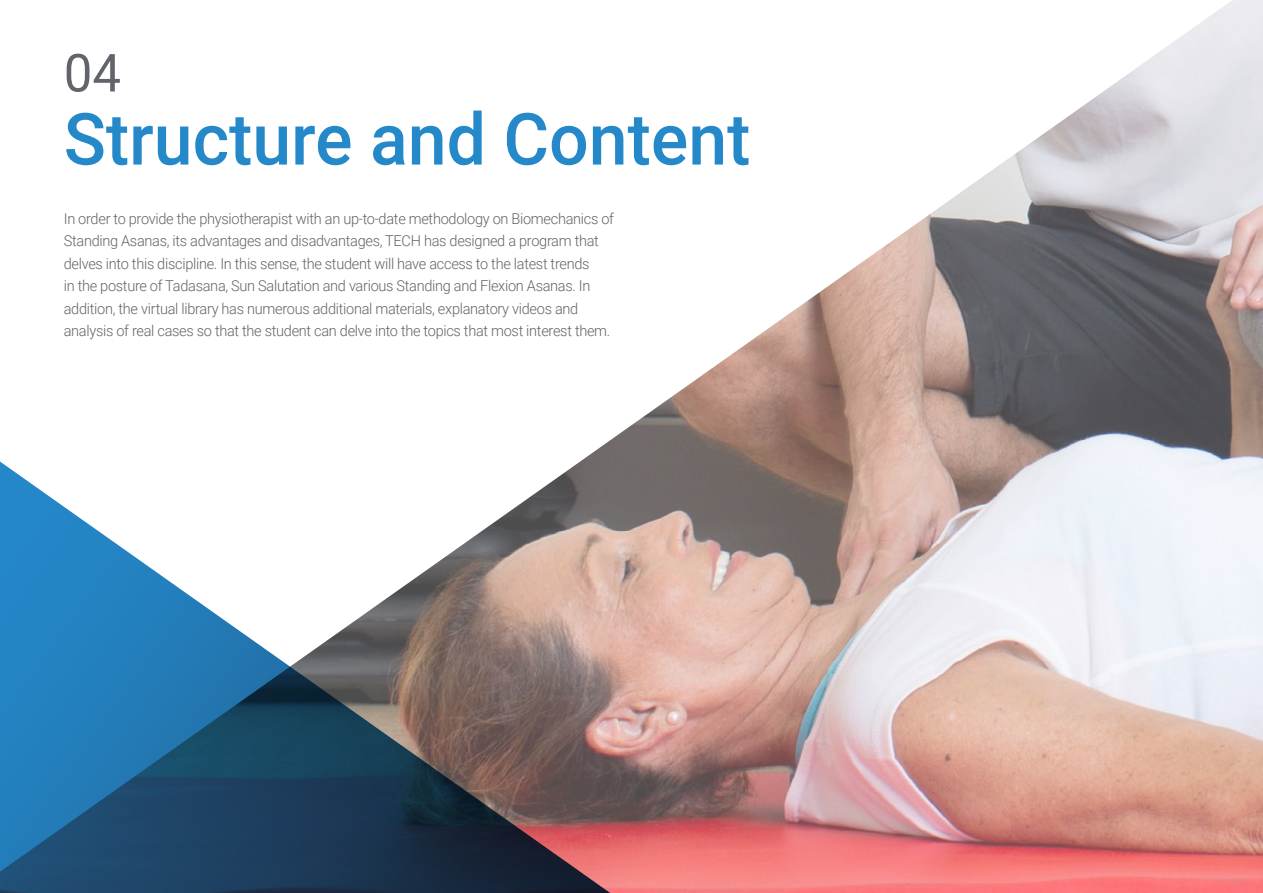
<style>
.page{position:relative;width:1263px;height:893px;background:#fff}
.page>*{position:absolute;margin:0;border:0;box-sizing:border-box;transform-origin:0 0}
.t1{font:500 72px "Roboto";color:#2488c9}
.t2{font:52.5px "Roboto";color:#61646a}
.t3{font:300 15px/22.5px "Roboto";letter-spacing:-.02em;color:#61646a}
</style>
<div class="page">
<img style="left:602px;top:0;width:661px;height:893px">
<svg style="left:0;top:446px;width:640px;height:447px"></svg>
<h2 class="t2" style="left:64px;top:36px;width:59px">04</h2>
<h1 class="t1" style="left:64px;top:89px;width:688px">Structure and Content</h1>
<p class="t3" style="left:64px;top:207px;width:552px">In order to provide the physiotherapist with an up-to-date methodology on Biomechanics of Standing Asanas, its advantages and disadvantages, TECH has designed a program that delves into this discipline. In this sense, the student will have access to the latest trends<br>in the posture of Tadasana, Sun Salutation and various Standing and Flexion Asanas. In addition, the virtual library has numerous additional materials, explanatory videos and analysis of real cases so that the student can delve into the topics that most interest them.</p>
</div>
